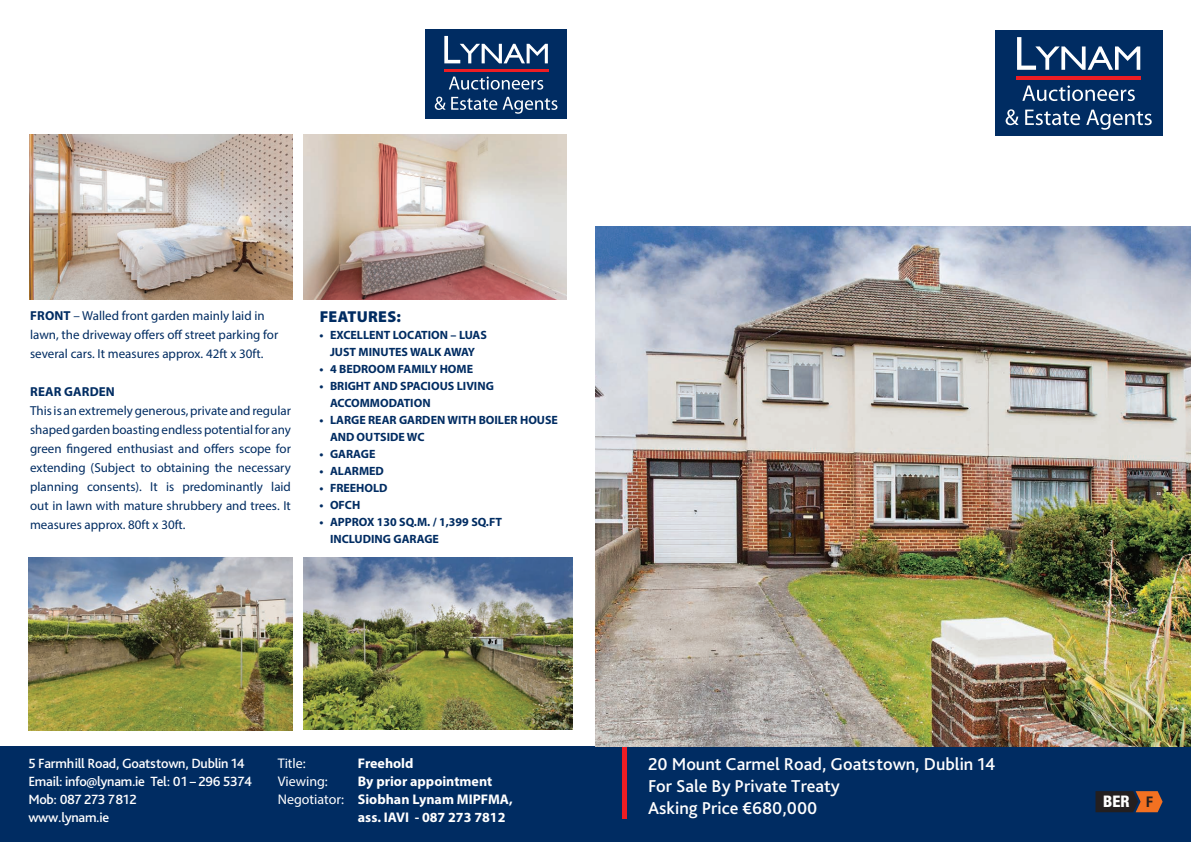
<style>
.page{position:relative;width:1191px;height:842px;background:#fff}
.page>*{position:absolute;margin:0;border:0;box-sizing:border-box;transform-origin:0 0}
.t1{font:500 18px/22px "Bliss Pro";color:#fff}
.t2{font:800 condensed 16px "Helvetica Neue LT Std";color:#fff}
.t3{font:900 15.9px "Myriad Pro";letter-spacing:.02em;color:#002c62}
.t4{font:500 14px/18px "Bliss Pro";letter-spacing:-.02em;color:#fff}
.t5{font:700 14px "Myriad Pro";color:#fff}
.t6{font:14px "Myriad Pro";color:#fff}
.t7{font:13px/19px "Myriad Pro";color:#002c62}
.t8{font:700 13px "Myriad Pro";letter-spacing:.01em;color:#002c62}
.t9{font:700 12px/17px "Myriad Pro";color:#002c62}
.s1{font-weight:700}
.s2{font-weight:400}
.s3{font-weight:700;font-size:14.7px;color:#231f20}
</style>
<div class="page">
<div style="left:0;top:746px;width:1191px;height:96px;background:#002c62"></div>
<hr style="left:622px;top:746px;width:4px;height:73px;background:#ee1d23">
<svg style="left:1095px;top:791px;width:67px;height:21px"></svg>
<div style="left:994px;top:30px;width:168px;height:106px;background:#002c62"></div>
<hr style="left:1016px;top:77px;width:124px;height:3px;background:#ee1d23">
<svg style="left:1005px;top:109px;width:146px;height:21px"></svg>
<svg style="left:1022px;top:85px;width:112px;height:16px"></svg>
<svg style="left:1017px;top:37px;width:123px;height:33px"></svg>
<div style="left:425px;top:30px;width:141px;height:89px;background:#002c62"></div>
<hr style="left:444px;top:69px;width:104px;height:3px;background:#ee1d23">
<svg style="left:435px;top:97px;width:122px;height:17px"></svg>
<svg style="left:449px;top:77px;width:94px;height:13px"></svg>
<svg style="left:444px;top:36px;width:104px;height:27px"></svg>
<img style="left:595px;top:227px;width:596px;height:519px">
<img style="left:304px;top:557px;width:269px;height:173px">
<img style="left:30px;top:134px;width:263px;height:165px">
<img style="left:304px;top:134px;width:262px;height:165px">
<img style="left:28px;top:557px;width:265px;height:173px">
<p class="t7" style="left:30px;top:306px;width:250px"><span class="s1">FRONT</span> – Walled front garden mainly laid in lawn, the driveway offers off street parking for several cars. It measures approx. 42ft x 30ft.</p>
<p class="t8" style="left:30px;top:383px;width:86px">REAR GARDEN</p>
<p class="t7" style="left:30px;top:401px;width:262px;text-align:justify">This is an extremely generous, private and regular shaped garden boasting endless potential for any green fingered enthusiast and offers scope for extending (Subject to obtaining the necessary planning consents). It is predominantly laid out in lawn with mature shrubbery and trees. It measures approx. 80ft x 30ft.</p>
<p class="t3" style="left:320px;top:308px;width:83px">FEATURES:</p>
<p class="t9" style="left:319px;top:326px;width:169px;text-align:center">• EXCELLENT LOCATION – LUAS<br>JUST MINUTES WALK AWAY</p>
<p class="t9" style="left:319px;top:360px;width:155px">• 4 BEDROOM FAMILY HOME</p>
<p class="t9" style="left:330px;top:377px;width:165px;text-indent:-10px">• BRIGHT AND SPACIOUS LIVING<br>ACCOMMODATION</p>
<p class="t9" style="left:330px;top:411px;width:229px;text-indent:-10px">• LARGE REAR GARDEN WITH BOILER HOUSE<br>AND OUTSIDE WC</p>
<p class="t9" style="left:319px;top:445px;width:57px">• GARAGE</p>
<p class="t9" style="left:319px;top:462px;width:66px">• ALARMED</p>
<p class="t9" style="left:319px;top:479px;width:70px">• FREEHOLD</p>
<p class="t9" style="left:319px;top:496px;width:42px">• OFCH</p>
<p class="t9" style="left:330px;top:513px;width:173px;text-indent:-10px">• APPROX 130 SQ.M. / 1,399 SQ.FT<br>INCLUDING GARAGE</p>
<p class="t4" style="left:28px;top:754px;width:225px">5 Farmhill Road, Goatstown, Dublin 14<br>Email: info@lynam.ie Tel: 01 – 296 5374<br>Mob: 087 273 7812<br>www.lynam.ie</p>
<p class="t6" style="left:278px;top:755px;width:29px">Title:</p>
<p class="t5" style="left:358px;top:754px;width:57px">Freehold</p>
<p class="t6" style="left:278px;top:773px;width:51px">Viewing:</p>
<p class="t5" style="left:358px;top:772px;width:136px">By prior appointment</p>
<p class="t5" style="left:278px;top:790px;width:236px"><span class="s2">Negotiator:</span> Siobhan Lynam MIPFMA,</p>
<p class="t5" style="left:358px;top:808px;width:149px">ass. IAVI - 087 273 7812</p>
<h1 class="t1" style="left:648px;top:752px;width:349px">20 Mount Carmel Road, Goatstown, Dublin 14<br>For Sale By Private Treaty<br>Asking Price €680,000</h1>
<p class="t2" style="left:1103px;top:792px;width:51px">BER <span class="s3">F</span></p>
</div>
